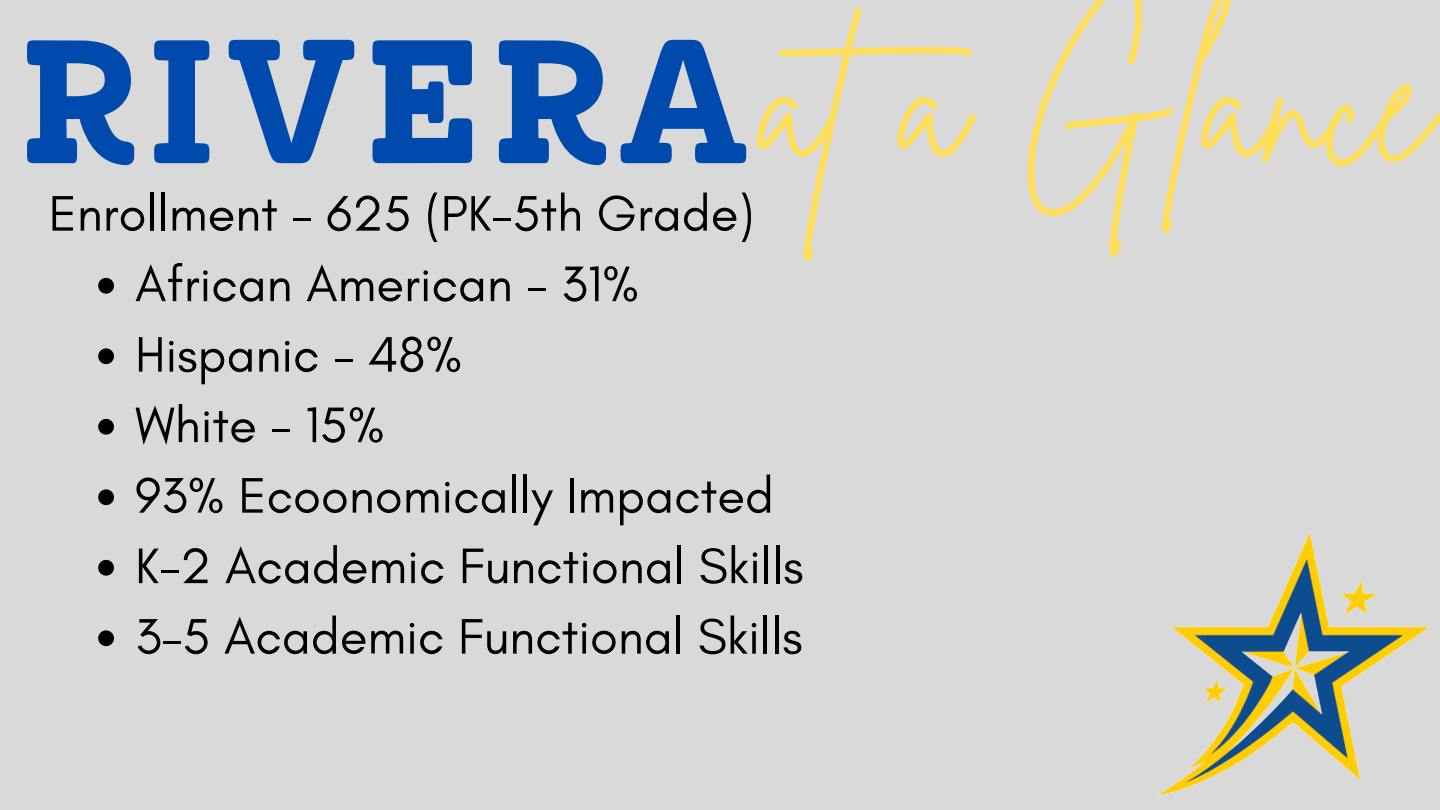
<style>
.page{position:relative;width:1440px;height:810px;background:#d9d9d9}
.page>*{position:absolute;margin:0;border:0;box-sizing:border-box;transform-origin:0 0}
.t1{font:700 175.3px "Carollo Playscript";letter-spacing:.055em;color:#004aad}
.t2{font:172.8px "Brittany Signature";color:#ffde59}
.t3{font:50.8px "Glacial Indifference";color:#000}
</style>
<div class="page">
<img style="left:1157px;top:533px;width:273px;height:263px">
<svg style="left:98px;top:278px;width:16px;height:16px"></svg>
<svg style="left:98px;top:348px;width:16px;height:16px"></svg>
<svg style="left:98px;top:419px;width:16px;height:16px"></svg>
<svg style="left:98px;top:489px;width:16px;height:16px"></svg>
<svg style="left:98px;top:560px;width:16px;height:16px"></svg>
<svg style="left:98px;top:630px;width:16px;height:16px"></svg>
<p class="t2" style="left:761px;top:-11px;width:673px">ata Glance</p>
<p class="t1" style="left:17px;top:-12px;width:730px">RIVERA</p>
<h1 class="t3" style="left:49px;top:182px;width:707px">Enrollment - 625 (PK-5th Grade)</h1>
<h2 class="t3" style="left:135px;top:253px;width:506px">African American - 31%</h2>
<p class="t3" style="left:135px;top:323px;width:329px">Hispanic - 48%</p>
<p class="t3" style="left:135px;top:394px;width:251px">White - 15%</p>
<p class="t3" style="left:135px;top:464px;width:640px">93% Ecoonomically Impacted</p>
<p class="t3" style="left:135px;top:535px;width:670px">K-2 Academic Functional Skills</p>
<p class="t3" style="left:135px;top:605px;width:669px">3-5 Academic Functional Skills</p>
</div>
